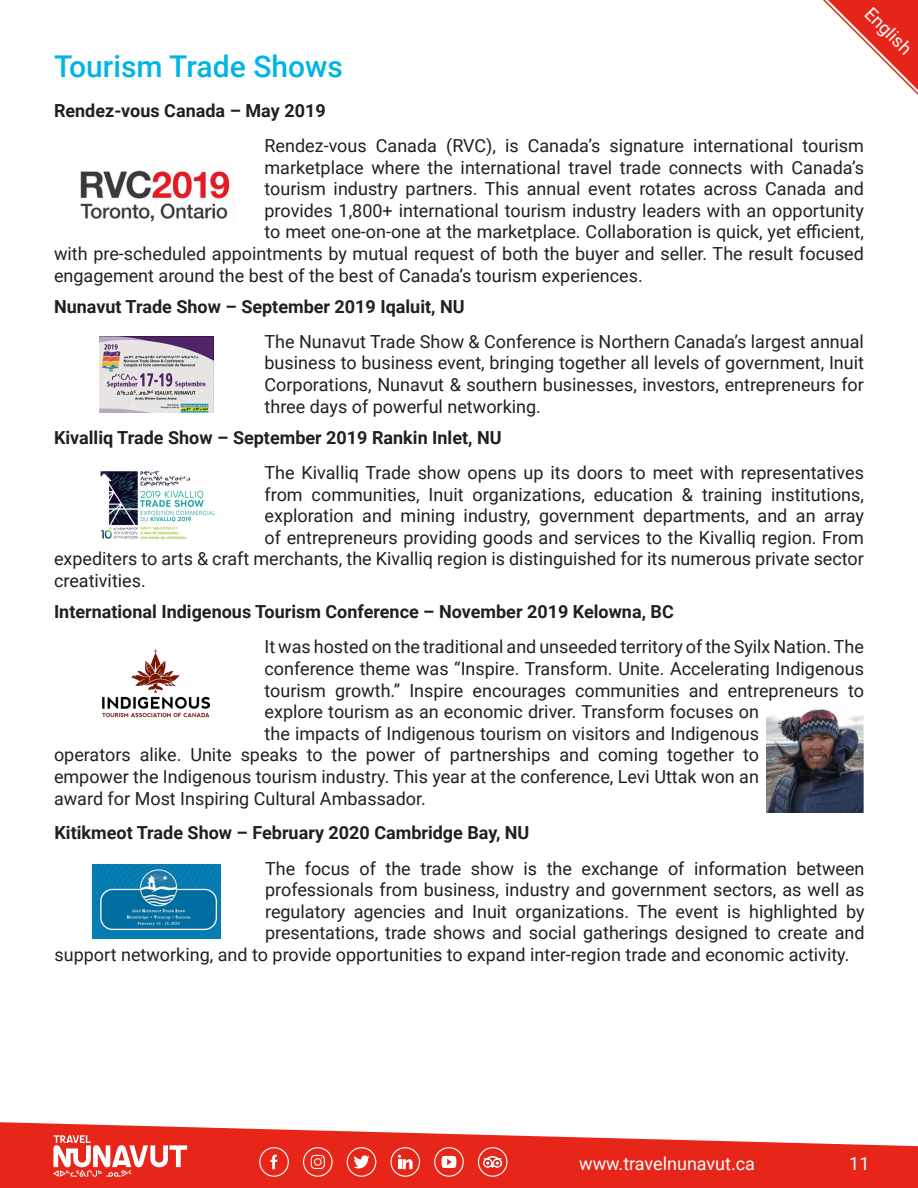
<style>
.page{position:relative;width:918px;height:1188px;background:#fff}
.page>*{position:absolute;margin:0;border:0;box-sizing:border-box;transform-origin:0 0}
.Body_text{font:500 30px "Roboto";color:#00b4e3}
.Body_text-2{font:18px/21.6px "Roboto";color:#231f20;text-align:justify}
.Body_text-3{font:700 18px "Roboto";color:#231f20}
.t1{font:18px "Roboto";color:#fff}
</style>
<div class="page">
<svg style="left:0;top:1122px;width:918px;height:66px;fill:#e72519"></svg>
<svg style="left:53px;top:1135px;width:134px;height:42px"></svg>
<div style="left:259px;top:1147px;width:30px;height:30px;border:1px solid #fff;border-radius:50%"></div>
<svg style="left:270px;top:1155px;width:8px;height:14px"></svg>
<div style="left:303px;top:1147px;width:30px;height:30px;border:1px solid #fff;border-radius:50%"></div>
<svg style="left:311px;top:1155px;width:14px;height:14px"></svg>
<div style="left:347px;top:1147px;width:29px;height:30px;border:1px solid #fff;border-radius:50%"></div>
<svg style="left:353px;top:1155px;width:17px;height:13px"></svg>
<div style="left:390px;top:1147px;width:30px;height:30px;border:1px solid #fff;border-radius:50%"></div>
<svg style="left:398px;top:1155px;width:15px;height:14px"></svg>
<div style="left:434px;top:1147px;width:30px;height:30px;border:1px solid #fff;border-radius:50%"></div>
<svg style="left:442px;top:1156px;width:14px;height:12px"></svg>
<div style="left:478px;top:1147px;width:30px;height:30px;border:1px solid #fff;border-radius:50%"></div>
<img style="left:484px;top:1156px;width:18px;height:12px">
<svg style="left:823px;top:0;width:95px;height:95px"></svg>
<img style="left:80px;top:170px;width:150px;height:52px">
<img style="left:99px;top:336px;width:114px;height:77px">
<img style="left:100px;top:471px;width:115px;height:70px">
<img style="left:102px;top:649px;width:109px;height:69px">
<img style="left:92px;top:864px;width:128px;height:75px">
<img style="left:767px;top:709px;width:97px;height:103px">
<p class="t1" style="left:877px;top:1px;width:60px;rotate:45deg">English</p>
<p class="Body_text" style="left:54px;top:45px;width:291px">Tourism Trade Shows</p>
<p class="Body_text-3" style="left:54px;top:98px;width:273px">Rendez-vous Canada – May 2019</p>
<p class="Body_text-2" style="left:265px;top:134px;width:601px">Rendez-vous Canada (RVC), is Canada’s signature international tourism</p>
<p class="Body_text-2" style="left:265px;top:156px;width:601px">marketplace where the international travel trade connects with Canada’s</p>
<p class="Body_text-2" style="left:265px;top:177px;width:601px">tourism industry partners. This annual event rotates across Canada and</p>
<p class="Body_text-2" style="left:265px;top:199px;width:601px">provides 1,800+ international tourism industry leaders with an opportunity</p>
<p class="Body_text-2" style="left:265px;top:221px;width:601px">to meet one-on-one at the marketplace. Collaboration is quick, yet efficient,</p>
<p class="Body_text-2" style="left:54px;top:242px;width:811px">with pre-scheduled appointments by mutual request of both the buyer and seller. The result focused</p>
<p class="Body_text-2" style="left:54px;top:264px;width:590px">engagement around the best of the best of Canada’s tourism experiences.</p>
<p class="Body_text-3" style="left:54px;top:294px;width:412px">Nunavut Trade Show – September 2019 Iqaluit, NU</p>
<p class="Body_text-2" style="left:265px;top:330px;width:601px">The Nunavut Trade Show &amp; Conference is Northern Canada’s largest annual business to business event, bringing together all levels of government, Inuit Corporations, Nunavut &amp; southern businesses, investors, entrepreneurs for three days of powerful networking.</p>
<p class="Body_text-3" style="left:54px;top:425px;width:449px">Kivalliq Trade Show – September 2019 Rankin Inlet, NU</p>
<p class="Body_text-2" style="left:265px;top:461px;width:601px">The Kivalliq Trade show opens up its doors to meet with representatives</p>
<p class="Body_text-2" style="left:265px;top:483px;width:601px">from communities, Inuit organizations, education &amp; training institutions,</p>
<p class="Body_text-2" style="left:265px;top:504px;width:601px">exploration and mining industry, government departments, and an array</p>
<p class="Body_text-2" style="left:265px;top:526px;width:601px">of entrepreneurs providing goods and services to the Kivalliq region. From</p>
<p class="Body_text-2" style="left:54px;top:548px;width:811px">expediters to arts &amp; craft merchants, the Kivalliq region is distinguished for its numerous private sector</p>
<p class="Body_text-2" style="left:54px;top:569px;width:93px">creativities.</p>
<p class="Body_text-3" style="left:54px;top:599px;width:621px">International Indigenous Tourism Conference – November 2019 Kelowna, BC</p>
<p class="Body_text-2" style="left:265px;top:636px;width:601px">It was hosted on the traditional and unseeded territory of the Syilx Nation. The</p>
<p class="Body_text-2" style="left:265px;top:657px;width:601px">conference theme was “Inspire. Transform. Unite. Accelerating Indigenous</p>
<p class="Body_text-2" style="left:265px;top:679px;width:601px">tourism growth.” Inspire encourages communities and entrepreneurs to</p>
<p class="Body_text-2" style="left:265px;top:700px;width:496px">explore tourism as an economic driver. Transform focuses on</p>
<p class="Body_text-2" style="left:265px;top:722px;width:496px">the impacts of Indigenous tourism on visitors and Indigenous</p>
<p class="Body_text-2" style="left:54px;top:744px;width:707px">operators alike. Unite speaks to the power of partnerships and coming together to</p>
<p class="Body_text-2" style="left:54px;top:765px;width:707px">empower the Indigenous tourism industry. This year at the conference, Levi Uttak won an</p>
<p class="Body_text-2" style="left:54px;top:787px;width:373px">award for Most Inspiring Cultural Ambassador.</p>
<p class="Body_text-3" style="left:55px;top:820px;width:476px">Kitikmeot Trade Show – February 2020 Cambridge Bay, NU</p>
<p class="Body_text-2" style="left:265px;top:857px;width:601px">The focus of the trade show is the exchange of information between</p>
<p class="Body_text-2" style="left:265px;top:878px;width:601px">professionals from business, industry and government sectors, as well as</p>
<p class="Body_text-2" style="left:265px;top:900px;width:601px">regulatory agencies and Inuit organizations. The event is highlighted by</p>
<p class="Body_text-2" style="left:265px;top:922px;width:601px">presentations, trade shows and social gatherings designed to create and</p>
<p class="Body_text-2" style="left:55px;top:943px;width:797px">support networking, and to provide opportunities to expand inter-region trade and economic activity.</p>
<p class="t1" style="left:579px;top:1151px;width:177px">www.travelnunavut.ca</p>
<p class="t1" style="left:849px;top:1151px;width:22px">11</p>
</div>
